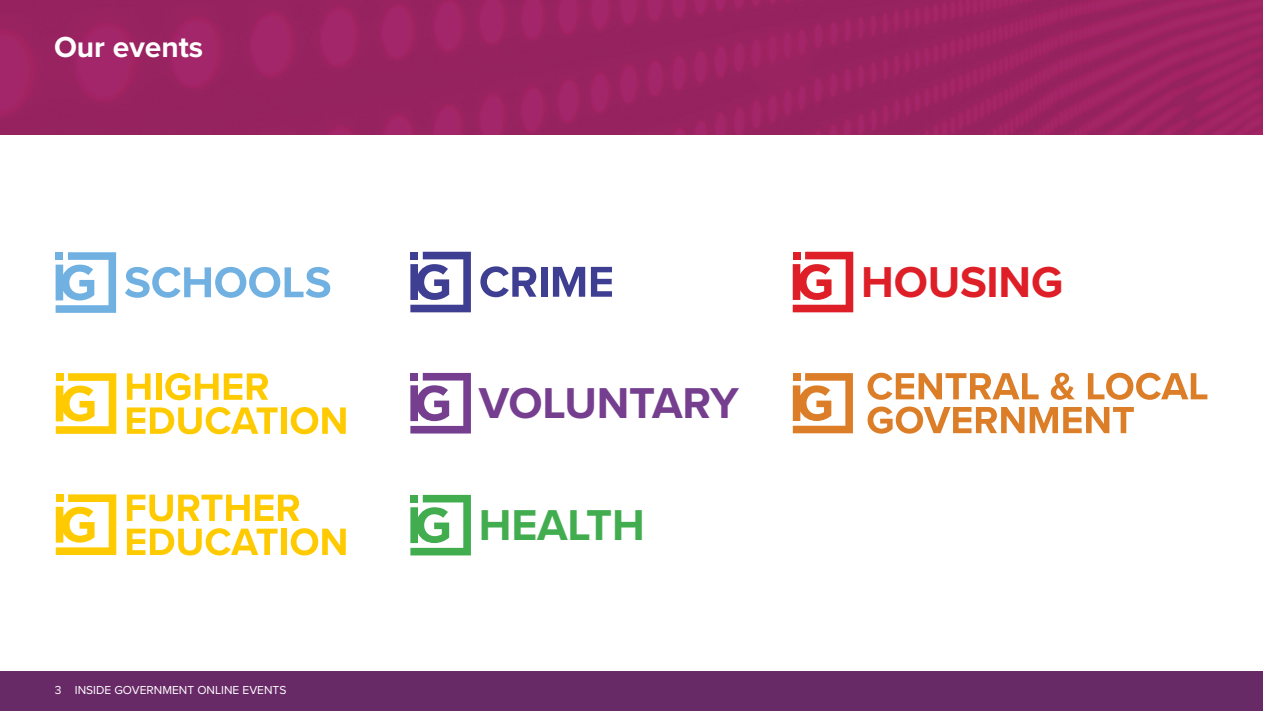
<style>
.page{position:relative;width:1263px;height:711px;background:#fff}
.page>*{position:absolute;margin:0;border:0;box-sizing:border-box;transform-origin:0 0}
.t1{font:700 44.7px "Proxima Nova";letter-spacing:-.015em;color:#753e8f}
.t2{font:700 44.7px "Proxima Nova";letter-spacing:-.005em;color:#de1f27}
.t3{font:700 44.7px "Proxima Nova";letter-spacing:-.005em;color:#42ad4f}
.t4{font:700 30px "Proxima Nova";color:#fff}
.t5{font:12px "Proxima Nova";color:#fff}
</style>
<div class="page">
<div style="left:0;top:671px;width:1263px;height:39px;background:#682967"></div>
<img style="left:0;top:0;width:1263px;height:134px">
<svg style="left:56px;top:373px;width:60px;height:60px"></svg>
<svg style="left:127px;top:373px;width:24px;height:26px"></svg>
<div style="left:156px;top:373px;width:5px;height:26px;background:#ffcb00"></div>
<svg style="left:165px;top:373px;width:103px;height:27px"></svg>
<svg style="left:127px;top:407px;width:151px;height:27px"></svg>
<div style="left:281px;top:407px;width:6px;height:26px;background:#ffcb00"></div>
<svg style="left:291px;top:407px;width:55px;height:27px"></svg>
<svg style="left:410px;top:372px;width:61px;height:61px"></svg>
<svg style="left:56px;top:494px;width:60px;height:60px"></svg>
<svg style="left:127px;top:494px;width:172px;height:27px"></svg>
<svg style="left:127px;top:528px;width:151px;height:27px"></svg>
<div style="left:281px;top:528px;width:6px;height:26px;background:#ffcb00"></div>
<svg style="left:291px;top:528px;width:55px;height:27px"></svg>
<svg style="left:56px;top:252px;width:60px;height:60px"></svg>
<svg style="left:125px;top:267px;width:205px;height:30px"></svg>
<svg style="left:410px;top:251px;width:61px;height:61px"></svg>
<svg style="left:480px;top:266px;width:56px;height:31px"></svg>
<div style="left:541px;top:267px;width:6px;height:29px;background:#3e3e92"></div>
<svg style="left:553px;top:267px;width:32px;height:29px"></svg>
<svg style="left:591px;top:267px;width:21px;height:29px"></svg>
<svg style="left:410px;top:494px;width:61px;height:61px"></svg>
<svg style="left:793px;top:251px;width:60px;height:61px"></svg>
<svg style="left:867px;top:372px;width:171px;height:27px"></svg>
<svg style="left:1051px;top:372px;width:24px;height:27px"></svg>
<svg style="left:1088px;top:372px;width:119px;height:27px"></svg>
<svg style="left:867px;top:406px;width:157px;height:27px"></svg>
<svg style="left:1030px;top:407px;width:104px;height:26px"></svg>
<svg style="left:793px;top:373px;width:60px;height:60px"></svg>
<h2 class="t4" style="left:54px;top:24px;width:151px">Our events</h2>
<p class="t5" style="left:55px;top:680px;width:233px">3 INSIDE GOVERNMENT ONLINE EVENTS</p>
<h1 class="t1" style="left:479px;top:369px;width:262px">VOLUNTARY</h1>
<h1 class="t3" style="left:479px;top:491px;width:167px">HEALTH</h1>
<h1 class="t2" style="left:861px;top:248px;width:203px">HOUSING</h1>
</div>
